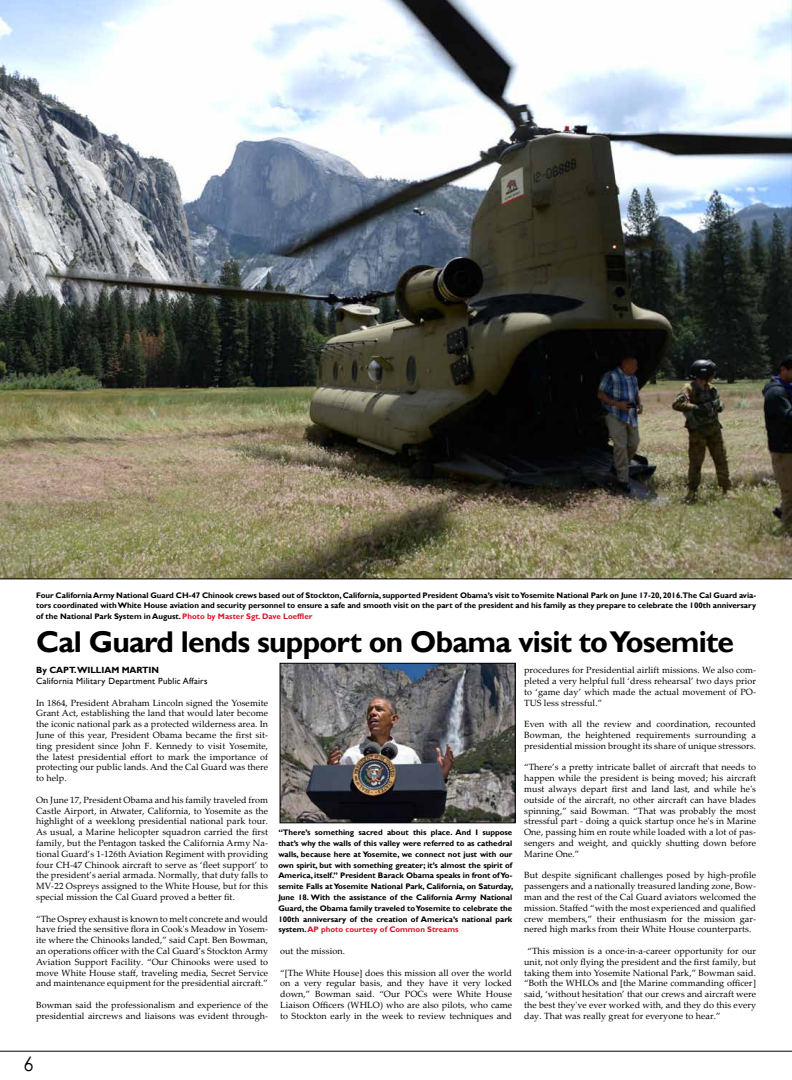
<style>
.page{position:relative;width:792px;height:1080px;background:#fff}
.page>*{position:absolute;margin:0;border:0;box-sizing:border-box;transform-origin:0 0}
.t1{font:700 30px "Gill Sans";letter-spacing:-.025em;color:#000}
.t2{font:20px "Century Gothic";color:#000;scale:.91 1}
.t3{font:9px/10.8px "Palatino Linotype";letter-spacing:.01em;color:#000;text-align:justify}
.t4{font:9px "Gill Sans";letter-spacing:.025em;color:#000}
.t5{font:700 9px "Gill Sans";letter-spacing:-.005em;color:#000}
.t6{font:700 8px/10.8px "Gill Sans";color:#000;text-align:justify}
.s1{color:#d9182a}
</style>
<div class="page">
<hr style="left:0;top:1051px;width:792px;height:1px;background:#000">
<img style="left:282px;top:665px;width:231px;height:156px">
<div style="left:280px;top:663px;width:235px;height:160px;border:1px solid #000"></div>
<img style="left:0;top:0;width:792px;height:579px">
<p class="t6" style="left:36px;top:590px;width:722px">Four California Army National Guard CH-47 Chinook crews based out of Stockton, California, supported President Obama’s visit to Yosemite National Park on June 17-20, 2016.The Cal Guard avia&shy;tors coordinated with White House aviation and security personnel to ensure a safe and smooth visit on the part of the president and his family as they prepare to celebrate the 100th anniversary of the National Park System in August. <span class="s1">Photo by Master Sgt. Dave Loeffler</span></p>
<h1 class="t1" style="left:36px;top:624px;width:700px">Cal Guard lends support on Obama visit to Yosemite</h1>
<p class="t5" style="left:36px;top:665px;width:124px">By CAPT.WILLIAM MARTIN</p>
<p class="t4" style="left:36px;top:676px;width:173px">California Military Department Public Affairs</p>
<p class="t3" style="left:36px;top:697px;width:234px">In 1864, President Abraham Lincoln signed the Yosemite Grant Act, establishing the land that would later become the iconic national park as a protected wilderness area. In June of this year, President Obama became the first sit&shy;ting president since John F. Kennedy to visit Yosemite, the latest presidential effort to mark the importance of protecting our public lands. And the Cal Guard was there to help.</p>
<p class="t3" style="left:36px;top:794px;width:234px">On June 17, President Obama and his family traveled from Castle Airport, in Atwater, California, to Yosemite as the highlight of a weeklong presidential national park tour.<br>As usual, a Marine helicopter squadron carried the first family, but the Pentagon tasked the California Army Na&shy;tional Guard’s 1-126th Aviation Regiment with providing four CH-47 Chinook aircraft to serve as ‘fleet support’ to the president’s aerial armada. Normally, that duty falls to MV-22 Ospreys assigned to the White House, but for this special mission the Cal Guard proved a better fit.</p>
<p class="t3" style="left:36px;top:913px;width:234px">“The Osprey exhaust is known to melt concrete and would have fried the sensitive flora in Cook's Meadow in Yosem&shy;ite where the Chinooks landed,” said Capt. Ben Bowman, an operations officer with the Cal Guard’s Stockton Army Aviation Support Facility. “Our Chinooks were used to move White House staff, traveling media, Secret Service and maintenance equipment for the presidential aircraft.”</p>
<p class="t3" style="left:36px;top:999px;width:234px">Bowman said the professionalism and experience of the presidential aircrews and liaisons was evident through-</p>
<p class="t6" style="left:278px;top:827px;width:236px">“There’s something sacred about this place. And I suppose that’s why the walls of this valley were referred to as cathedral walls, because here at Yosemite, we connect not just with our own spirit, but with something greater; it’s almost the spirit of America, itself.” President Barack Obama speaks in front of Yo&shy;semite Falls at Yosemite National Park, California, on Saturday, June 18. With the assistance of the California Army National Guard, the Obama family traveled to Yosemite to celebrate the 100th anniversary of the creation of America’s national park system. <span class="s1">AP photo courtesy of Common Streams</span></p>
<p class="t3" style="left:280px;top:945px;width:66px">out the mission.</p>
<p class="t3" style="left:280px;top:967px;width:234px">“[The White House] does this mission all over the world on a very regular basis, and they have it very locked down,” Bowman said. “Our POCs were White House Liaison Officers (WHLO) who are also pilots, who came to Stockton early in the week to review techniques and</p>
<p class="t3" style="left:524px;top:664px;width:234px">procedures for Presidential airlift missions. We also com&shy;pleted a very helpful full ‘dress rehearsal’ two days prior to ‘game day’ which made the actual movement of PO-TUS less stressful.”</p>
<p class="t3" style="left:524px;top:718px;width:234px">Even with all the review and coordination, recounted Bowman, the heightened requirements surrounding a presidential mission brought its share of unique stressors.</p>
<p class="t3" style="left:524px;top:762px;width:234px">“There’s a pretty intricate ballet of aircraft that needs to happen while the president is being moved; his aircraft must always depart first and land last, and while he's outside of the aircraft, no other aircraft can have blades spinning,” said Bowman. “That was probably the most stressful part - doing a quick startup once he's in Marine One, passing him en route while loaded with a lot of pas&shy;sengers and weight, and quickly shutting down before Marine One.”</p>
<p class="t3" style="left:524px;top:870px;width:234px">But despite significant challenges posed by high-profile passengers and a nationally treasured landing zone, Bow&shy;man and the rest of the Cal Guard aviators welcomed the mission. Staffed “with the most experienced and qualified crew members,” their enthusiasm for the mission gar&shy;nered high marks from their White House counterparts.</p>
<p class="t3" style="left:524px;top:945px;width:234px;text-indent:3px">“This mission is a once-in-a-career opportunity for our unit, not only flying the president and the first family, but taking them into Yosemite National Park,” Bowman said. “Both the WHLOs and [the Marine commanding officer] said, ‘without hesitation’ that our crews and aircraft were the best they've ever worked with, and they do this every day. That was really great for everyone to hear.”</p>
<h2 class="t2" style="left:23px;top:1050px;width:13px">6</h2>
</div>
